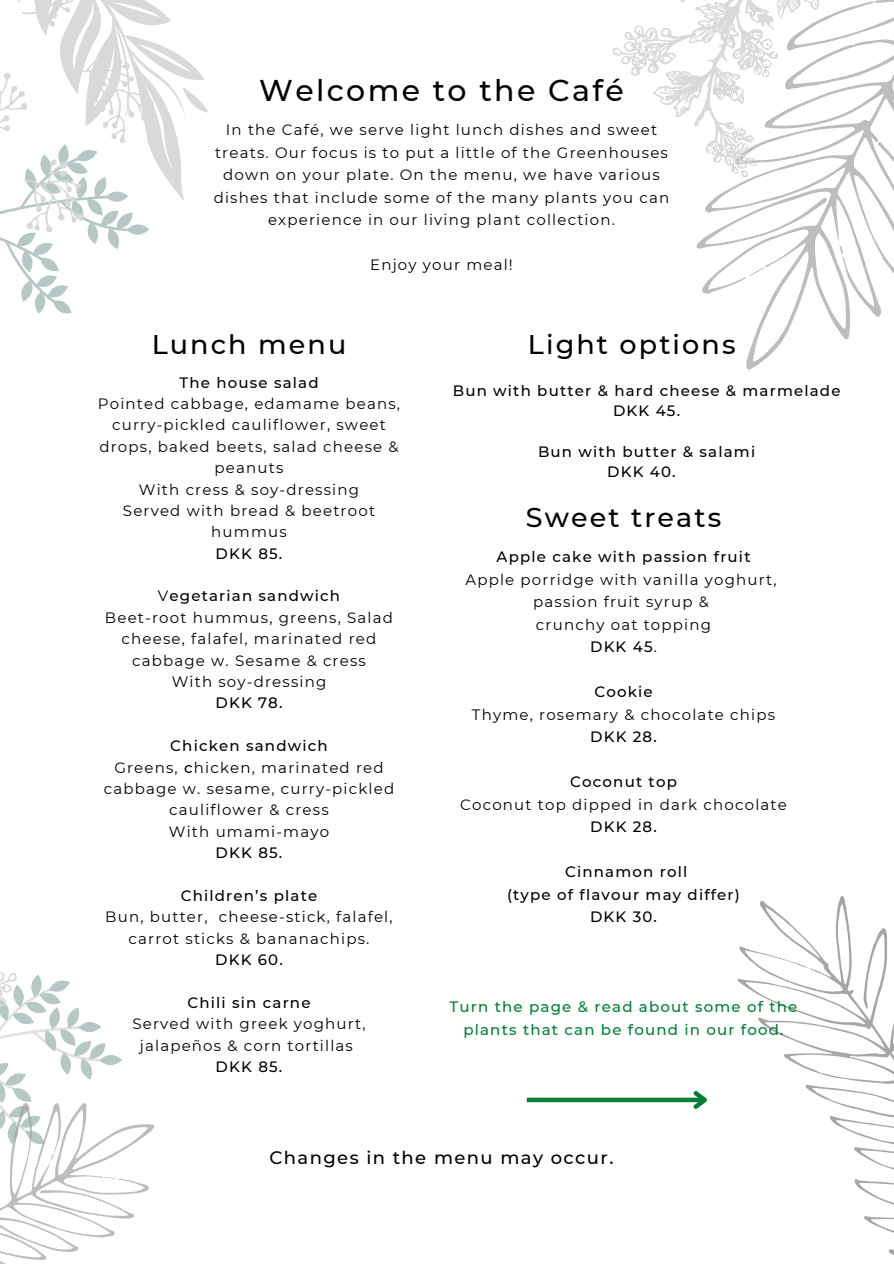
<style>
.page{position:relative;width:894px;height:1264px;background:#fff}
.page>*{position:absolute;margin:0;border:0;box-sizing:border-box;transform-origin:0 0}
.t1{font:500 30px "Montserrat";letter-spacing:.08em;color:#000}
.t2{font:500 27px "Montserrat";letter-spacing:.08em;color:#000}
.t3{font:500 18px "Montserrat";letter-spacing:.08em;color:#000}
.t4{font:15px/21.3px "Montserrat";letter-spacing:.08em;color:#000;text-align:center}
.t5{font:500 15px/22.5px "Montserrat";letter-spacing:.08em;color:#000;text-align:center}
.t6{font:500 15px/22.5px "Montserrat";letter-spacing:.08em;color:#008037;text-align:center}
.s1{font-weight:400}
.s2{font-weight:500}
</style>
<div class="page">
<svg style="left:60px;top:0;width:148px;height:202px"></svg>
<svg style="left:696px;top:206px;width:197px;height:164px"></svg>
<svg style="left:749px;top:265px;width:16px;height:13px"></svg>
<svg style="left:835px;top:244px;width:10px;height:12px"></svg>
<svg style="left:0;top:44px;width:164px;height:270px"></svg>
<svg style="left:17px;top:0;width:81px;height:37px"></svg>
<svg style="left:624px;top:896px;width:269px;height:294px"></svg>
<svg style="left:862px;top:1176px;width:31px;height:79px"></svg>
<svg style="left:0;top:972px;width:154px;height:291px"></svg>
<svg style="left:612px;top:0;width:281px;height:206px"></svg>
<div style="left:526px;top:1097px;width:178px;height:5px;background:#008037"></div>
<svg style="left:689px;top:1086px;width:23px;height:26px"></svg>
<p class="t1" style="left:259px;top:72px;width:366px">Welcome to the Café</p>
<p class="t4" style="left:214px;top:118px;width:457px;line-height:22.5px">In the Café, we serve light lunch dishes and sweet treats. Our focus is to put a little of the Greenhouses down on your plate. On the menu, we have various dishes that include some of the many plants you can experience in our living plant collection.</p>
<p class="t4" style="left:370px;top:254px;width:144px">Enjoy your meal!</p>
<p class="t2" style="left:152px;top:327px;width:196px">Lunch menu</p>
<p class="t5" style="left:179px;top:371px;width:141px">The house salad</p>
<p class="t4" style="left:98px;top:393px;width:304px">Pointed cabbage, edamame beans, curry-pickled cauliflower, sweet drops, baked beets, salad cheese &amp; peanuts</p>
<h1 class="t4" style="left:139px;top:478px;width:221px">With cress &amp; soy-dressing</h1>
<p class="t4" style="left:123px;top:500px;width:253px">Served with bread &amp; beetroot hummus</p>
<p class="t5" style="left:215px;top:542px;width:68px">DKK 85.</p>
<h1 class="t5" style="left:158px;top:585px;width:184px"><span class="s1">V</span>egetarian sandwich</h1>
<p class="t4" style="left:105px;top:606px;width:289px">Beet-root hummus, greens, Salad cheese, falafel, marinated red cabbage w. Sesame &amp; cress</p>
<p class="t4" style="left:172px;top:671px;width:156px">With soy-dressing</p>
<p class="t5" style="left:215px;top:691px;width:69px">DKK 78.</p>
<p class="t5" style="left:170px;top:734px;width:159px">Chicken sandwich</p>
<p class="t4" style="left:104px;top:756px;width:292px">Greens, <span class="s2">c</span>hicken, marinated red cabbage w. sesame, curry-pickled cauliflower &amp; cress</p>
<p class="t4" style="left:169px;top:820px;width:162px">With umami-mayo</p>
<p class="t5" style="left:215px;top:841px;width:68px">DKK 85.</p>
<p class="t5" style="left:181px;top:884px;width:138px">Children’s plate</p>
<p class="t4" style="left:105px;top:906px;width:289px">Bun, butter, cheese-stick, falafel, carrot sticks &amp; bananachips.</p>
<p class="t5" style="left:215px;top:948px;width:69px">DKK 60.</p>
<p class="t5" style="left:187px;top:991px;width:125px">Chili sin carne</p>
<p class="t4" style="left:132px;top:1013px;width:234px">Served with greek yoghurt, jalapeños &amp; corn tortillas</p>
<p class="t5" style="left:215px;top:1055px;width:68px">DKK 85.</p>
<p class="t2" style="left:527px;top:327px;width:209px">Light options</p>
<p class="t5" style="left:452px;top:380px;width:389px;line-height:20.2px">Bun with butter &amp; hard cheese &amp; marmelade<br>DKK 45.</p>
<p class="t5" style="left:607px;top:441px;width:149px;line-height:20.2px;text-align:left;text-indent:-69px">Bun with butter &amp; salami<br>DKK 40.</p>
<p class="t2" style="left:525px;top:501px;width:197px">Sweet treats</p>
<p class="t5" style="left:496px;top:545px;width:255px">Apple cake with passion fruit</p>
<p class="t4" style="left:465px;top:568px;width:312px">Apple porridge with vanilla yoghurt,</p>
<p class="t4" style="left:533px;top:591px;width:177px">passion fruit syrup &amp;</p>
<p class="t4" style="left:536px;top:613px;width:176px">crunchy oat topping</p>
<p class="t5" style="left:590px;top:635px;width:68px">DKK 45<span class="s1">.</span></p>
<h2 class="t5" style="left:594px;top:680px;width:60px">Cookie</h2>
<h4 class="t4" style="left:472px;top:703px;width:304px">Thyme, rosemary &amp; chocolate chips</h4>
<h4 class="t5" style="left:590px;top:725px;width:68px">DKK 28.</h4>
<h1 class="t5" style="left:570px;top:770px;width:108px">Coconut top</h1>
<p class="t4" style="left:460px;top:793px;width:328px">Coconut top dipped in dark chocolate</p>
<p class="t5" style="left:590px;top:815px;width:68px">DKK 28.</p>
<p class="t5" style="left:507px;top:860px;width:234px">Cinnamon roll<br>(type of flavour may differ)<br>DKK 30.</p>
<p class="t6" style="left:449px;top:995px;width:349px">Turn the page &amp; read about some of the plants that can be found in our food.</p>
<p class="t3" style="left:269px;top:1146px;width:345px">Changes in the menu may occur.</p>
</div>
